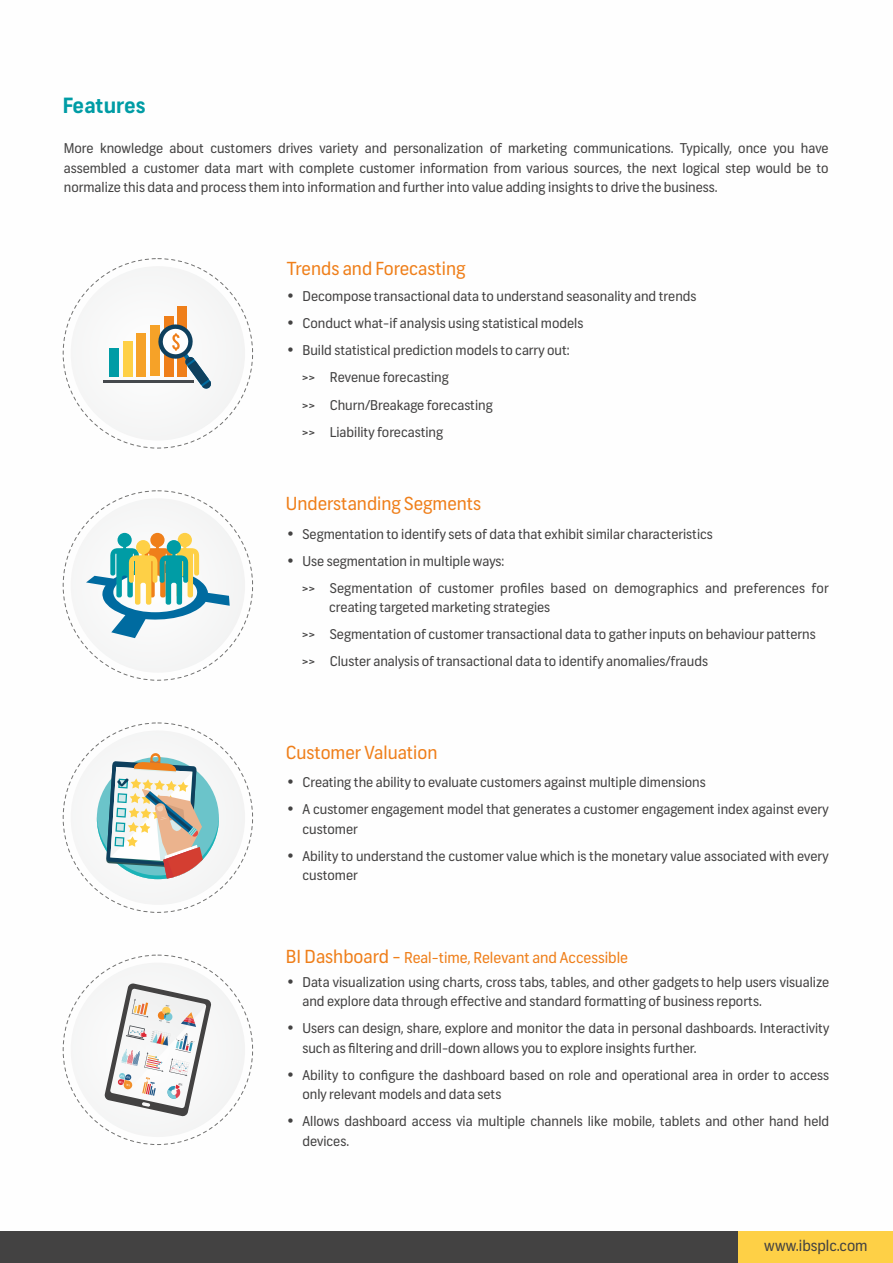
<style>
.page{position:relative;width:893px;height:1263px;background:#fff}
.page>*{position:absolute;margin:0;border:0;box-sizing:border-box;transform-origin:0 0}
.t1{font:700 21px "Frank";letter-spacing:-.005em;color:#009ca5}
.t2{font:18px "Frank";color:#ef7f1a}
.t3{font:15px "Frank";color:#ef7f1a}
.t4{font:15px "Frank";color:#434242}
.t5{font:13.5px/27px "Frank";color:#434242}
.s1{font-size:18px}
</style>
<div class="page">
<div style="left:0;top:1232px;width:829px;height:31px;background:#434242"></div>
<div style="left:738px;top:1232px;width:155px;height:31px;background:#fed046"></div>
<div style="left:71px;top:963px;width:174px;height:174px;background:#f5f5f5;border-radius:50%"></div>
<svg style="left:104px;top:983px;width:107px;height:133px"></svg>
<div style="left:71px;top:730px;width:174px;height:175px;background:#f5f5f5;border-radius:50%"></div>
<svg style="left:97px;top:753px;width:122px;height:126px"></svg>
<div style="left:71px;top:498px;width:174px;height:175px;background:#f5f6f6;border-radius:50%"></div>
<svg style="left:86px;top:533px;width:144px;height:105px"></svg>
<div style="left:71px;top:266px;width:174px;height:175px;background:#f6f7f7;border-radius:50%"></div>
<div style="left:109px;top:348px;width:10px;height:28px;background:#009ca5"></div>
<div style="left:123px;top:341px;width:9px;height:35px;background:#fed046"></div>
<div style="left:137px;top:333px;width:9px;height:43px;background:#f6a228"></div>
<div style="left:151px;top:326px;width:9px;height:50px;background:#f6a228"></div>
<hr style="left:104px;top:380px;width:90px;height:3px;background:#45494d">
<div style="left:164px;top:316px;width:9px;height:60px;background:#ef7f1a"></div>
<div style="left:178px;top:306px;width:9px;height:70px;background:#ef7f1a"></div>
<svg style="left:157px;top:324px;width:54px;height:65px"></svg>
<h1 class="t1" style="left:63px;top:97px;width:84px">Features</h1>
<p class="t5" style="left:64px;top:140px;width:766px;line-height:19.5px;text-align:justify">More knowledge about customers drives variety and personalization of marketing communications. Typically, once you have assembled a customer data mart with complete customer information from various sources, the next logical step would be to normalize this data and process them into information and further into value adding insights to drive the business.</p>
<h2 class="t2" style="left:287px;top:261px;width:180px">Trends and Forecasting</h2>
<p class="t5" style="left:302px;top:285px;width:396px">Decompose transactional data to understand seasonality and trends Conduct what-if analysis using statistical models<br>Build statistical prediction models to carry out:<br>&gt;&gt; Revenue forecasting<br>&gt;&gt; Churn/Breakage forecasting<br>&gt;&gt; Liability forecasting</p>
<h2 class="t2" style="left:286px;top:496px;width:197px">Understanding Segments</h2>
<p class="t5" style="left:302px;top:522px;width:528px">Segmentation to identify sets of data that exhibit similar characteristics<br>Use segmentation in multiple ways:<br>&gt;&gt; Segmentation of customer profiles based on demographics and preferences for</p>
<p class="t5" style="left:302px;top:595px;width:516px;text-indent:28px">creating targeted marketing strategies<br>&gt;&gt; Segmentation of customer transactional data to gather inputs on behaviour patterns &gt;&gt; Cluster analysis of transactional data to identify anomalies/frauds</p>
<h2 class="t2" style="left:286px;top:745px;width:153px">Customer Valuation</h2>
<p class="t5" style="left:302px;top:770px;width:528px">Creating the ability to evaluate customers against multiple dimensions<br>A customer engagement model that generates a customer engagement index against every</p>
<p class="t5" style="left:302px;top:817px;width:528px">customer<br>Ability to understand the customer value which is the monetary value associated with every</p>
<p class="t5" style="left:302px;top:863px;width:57px">customer</p>
<p class="t3" style="left:286px;top:952px;width:344px"><span class="s1">BI Dashboard -</span> Real-time, Relevant and Accessible</p>
<p class="t5" style="left:302px;top:973px;width:528px;line-height:19.5px">Data visualization using charts, cross tabs, tables, and other gadgets to help users visualize and explore data through effective and standard formatting of business reports.</p>
<p class="t5" style="left:302px;top:1020px;width:528px;line-height:19.5px">Users can design, share, explore and monitor the data in personal dashboards. Interactivity such as filtering and drill-down allows you to explore insights further.</p>
<p class="t5" style="left:302px;top:1066px;width:528px;line-height:19.5px">Ability to configure the dashboard based on role and operational area in order to access only relevant models and data sets</p>
<p class="t5" style="left:302px;top:1113px;width:528px;line-height:19.5px">Allows dashboard access via multiple channels like mobile, tablets and other hand held devices.</p>
<p class="t4" style="left:764px;top:1240px;width:105px">www.ibsplc.com</p>
</div>
